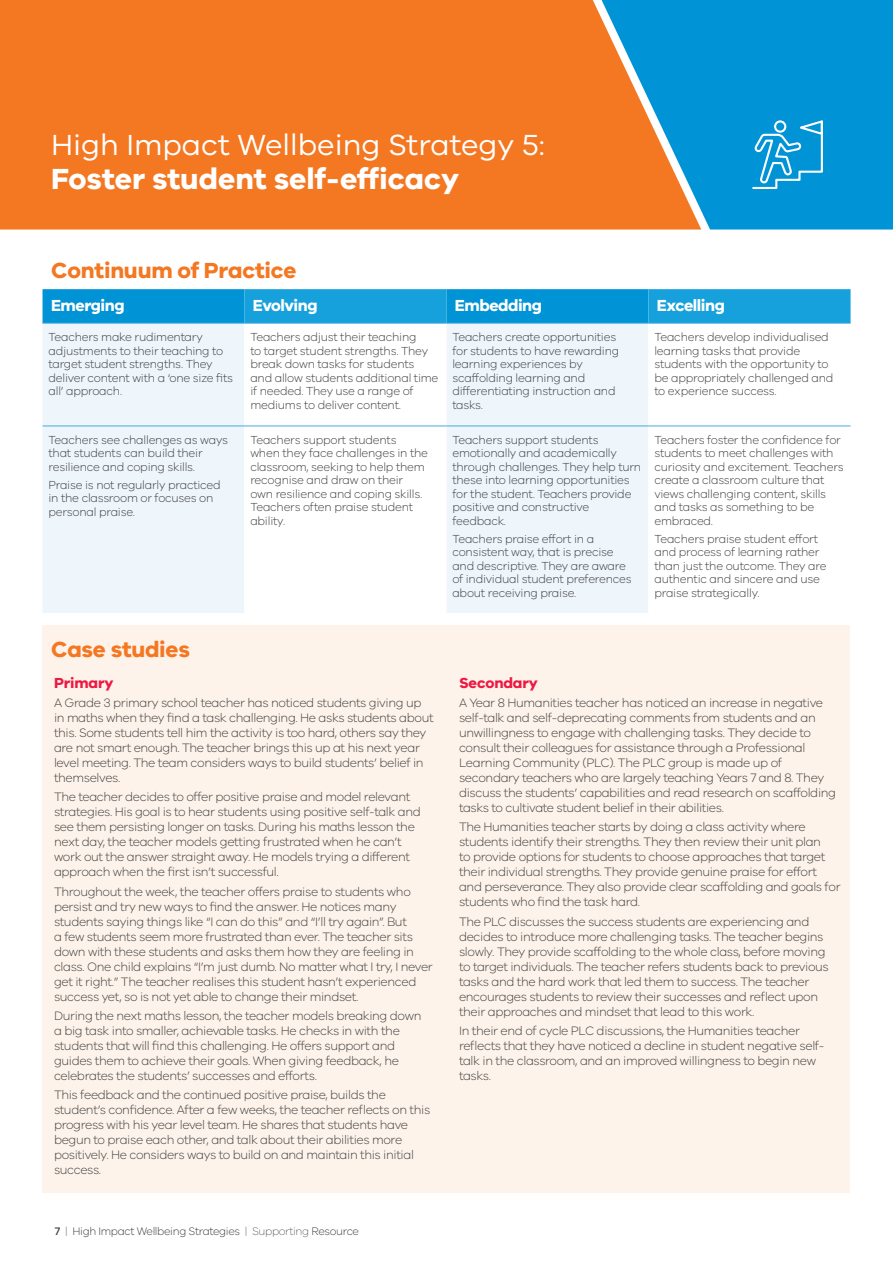
<style>
.page{position:relative;width:893px;height:1263px;background:#fff}
.page>*{position:absolute;margin:0;border:0;box-sizing:border-box;transform-origin:0 0}
.Impact_headings{font:30px/34.5px "VIC";color:#fff}
.B_Head{font:700 22.5px "VIC";letter-spacing:-.01em;color:#f47721}
.Body_-_Impacts{font:700 16.5px "VIC";letter-spacing:-.03em;color:#fff}
.C_Head{font:700 15px "VIC";letter-spacing:-.01em;color:#ed1943}
.Body_-_Impacts-2{font:300 12.6px/15px "VIC";letter-spacing:-.03em;color:#3e3e3f}
.Table_-_Body{font:300 12px/13.5px "VIC";letter-spacing:-.02em;color:#3e3e3f}
.t1{font:300 11.25px "VIC";letter-spacing:-.03em;color:#3e3e3f}
.s1{font-weight:700}
.s2{font-weight:500}
.s3{font-weight:200}
</style>
<div class="page">
<div style="left:0;top:0;width:595px;height:230px;background:#f47721"></div>
<svg style="left:595px;top:0;width:298px;height:230px;background:#3591b6"></svg>
<div style="left:43px;top:626px;width:807px;height:567px;background:#fef3ea"></div>
<svg style="left:43px;top:289px;width:807px;height:34px;background:#0d9ad9"></svg>
<div style="left:43px;top:324px;width:201px;height:289px;background:#eef5fb"></div>
<svg style="left:244px;top:324px;width:606px;height:289px"></svg>
<hr style="left:43px;top:323px;width:201px;height:1px;background:#47aadf">
<hr style="left:244px;top:323px;width:202px;height:1px;background:#47aadf">
<hr style="left:446px;top:323px;width:202px;height:1px;background:#47aadf">
<hr style="left:648px;top:323px;width:202px;height:1px;background:#47aadf">
<hr style="left:43px;top:426px;width:201px;height:1px;background:#47aadf">
<hr style="left:244px;top:426px;width:202px;height:1px;background:#47aadf">
<hr style="left:446px;top:426px;width:202px;height:1px;background:#47aadf">
<hr style="left:648px;top:426px;width:202px;height:1px;background:#47aadf">
<svg style="left:751px;top:119px;width:73px;height:71px;background:#2ea6dd"></svg>
<p class="Impact_headings" style="left:51px;top:126px;width:495px">High Impact Wellbeing Strategy 5:<br><span class="s1">Foster student self-efficacy</span></p>
<p class="B_Head" style="left:51px;top:256px;width:247px">Continuum of Practice</p>
<p class="Body_-_Impacts" style="left:51px;top:296px;width:75px">Emerging</p>
<p class="Body_-_Impacts" style="left:253px;top:296px;width:66px">Evolving</p>
<p class="Body_-_Impacts" style="left:455px;top:296px;width:89px">Embedding</p>
<p class="Body_-_Impacts" style="left:657px;top:296px;width:70px">Excelling</p>
<p class="Table_-_Body" style="left:49px;top:330px;width:186px">Teachers make rudimentary adjustments to their teaching to target student strengths. They deliver content with a ‘one size fits all’ approach.</p>
<p class="Table_-_Body" style="left:250px;top:330px;width:190px">Teachers adjust their teaching<br>to target student strengths. They break down tasks for students and allow students additional time if needed. They use a range of mediums to deliver content.</p>
<p class="Table_-_Body" style="left:452px;top:330px;width:168px">Teachers create opportunities for students to have rewarding learning experiences by scaffolding learning and differentiating instruction and tasks.</p>
<p class="Table_-_Body" style="left:654px;top:330px;width:181px">Teachers develop individualised learning tasks that provide students with the opportunity to be appropriately challenged and to experience success.</p>
<p class="Table_-_Body" style="left:49px;top:433px;width:181px">Teachers see challenges as ways that students can build their resilience and coping skills.</p>
<p class="Table_-_Body" style="left:49px;top:477px;width:174px">Praise is not regularly practiced in the classroom or focuses on personal praise.</p>
<p class="Table_-_Body" style="left:654px;top:433px;width:191px">Teachers foster the confidence for students to meet challenges with curiosity and excitement. Teachers create a classroom culture that views challenging content, skills and tasks as something to be embraced.</p>
<p class="Table_-_Body" style="left:654px;top:531px;width:174px">Teachers praise student effort and process of learning rather than just the outcome. They are authentic and sincere and use praise strategically.</p>
<p class="Table_-_Body" style="left:250px;top:433px;width:179px">Teachers support students when they face challenges in the classroom, seeking to help them recognise and draw on their own resilience and coping skills.<br>Teachers often praise student ability.</p>
<p class="Table_-_Body" style="left:452px;top:433px;width:190px">Teachers support students emotionally and academically through challenges. They help turn these into learning opportunities for the student. Teachers provide positive and constructive feedback.</p>
<p class="Table_-_Body" style="left:452px;top:531px;width:181px">Teachers praise effort in a consistent way, that is precise and descriptive. They are aware of individual student preferences about receiving praise.</p>
<p class="B_Head" style="left:51px;top:636px;width:140px">Case studies</p>
<p class="C_Head" style="left:54px;top:673px;width:61px">Primary</p>
<p class="Body_-_Impacts-2" style="left:54px;top:695px;width:381px">A Grade 3 primary school teacher has noticed students giving up in maths when they find a task challenging. He asks students about this. Some students tell him the activity is too hard, others say they are not smart enough. The teacher brings this up at his next year level meeting. The team considers ways to build students’ belief in themselves.</p>
<p class="Body_-_Impacts-2" style="left:54px;top:789px;width:368px">The teacher decides to offer positive praise and model relevant strategies. His goal is to hear students using positive self-talk and see them persisting longer on tasks. During his maths lesson the next day, the teacher models getting frustrated when he can’t work out the answer straight away. He models trying a different approach when the first isn’t successful.</p>
<p class="Body_-_Impacts-2" style="left:54px;top:883px;width:380px">Throughout the week, the teacher offers praise to students who persist and try new ways to find the answer. He notices many students saying things like “I can do this” and “I’ll try again”. But<br>a few students seem more frustrated than ever. The teacher sits down with these students and asks them how they are feeling in class. One child explains “I’m just dumb. No matter what I try, I never get it right.” The teacher realises this student hasn’t experienced success yet, so is not yet able to change their mindset.</p>
<p class="Body_-_Impacts-2" style="left:54px;top:1008px;width:369px">During the next maths lesson, the teacher models breaking down a big task into smaller, achievable tasks. He checks in with the students that will find this challenging. He offers support and guides them to achieve their goals. When giving feedback, he celebrates the students’ successes and efforts.</p>
<p class="Body_-_Impacts-2" style="left:54px;top:1087px;width:378px">This feedback and the continued positive praise, builds the student’s confidence. After a few weeks, the teacher reflects on this progress with his year level team. He shares that students have begun to praise each other, and talk about their abilities more positively. He considers ways to build on and maintain this initial success.</p>
<p class="t1" style="left:55px;top:1224px;width:306px"><span class="s2">7</span> <span class="s3">|</span> High Impact Wellbeing Strategies <span class="s3">| Supporting</span> Resource</p>
<p class="C_Head" style="left:459px;top:673px;width:80px">Secondary</p>
<p class="Body_-_Impacts-2" style="left:459px;top:695px;width:379px">A Year 8 Humanities teacher has noticed an increase in negative self-talk and self-deprecating comments from students and an unwillingness to engage with challenging tasks. They decide to consult their colleagues for assistance through a Professional Learning Community (PLC). The PLC group is made up of secondary teachers who are largely teaching Years 7 and 8. They discuss the students’ capabilities and read research on scaffolding tasks to cultivate student belief in their abilities.</p>
<p class="Body_-_Impacts-2" style="left:459px;top:819px;width:383px">The Humanities teacher starts by doing a class activity where students identify their strengths. They then review their unit plan<br>to provide options for students to choose approaches that target their individual strengths. They provide genuine praise for effort and perseverance. They also provide clear scaffolding and goals for students who find the task hard.</p>
<p class="Body_-_Impacts-2" style="left:459px;top:913px;width:371px">The PLC discusses the success students are experiencing and decides to introduce more challenging tasks. The teacher begins slowly. They provide scaffolding to the whole class, before moving to target individuals. The teacher refers students back to previous tasks and the hard work that led them to success. The teacher encourages students to review their successes and reflect upon their approaches and mindset that lead to this work.</p>
<p class="Body_-_Impacts-2" style="left:459px;top:1023px;width:367px">In their end of cycle PLC discussions, the Humanities teacher reflects that they have noticed a decline in student negative self&shy;talk in the classroom, and an improved willingness to begin new tasks.</p>
</div>
